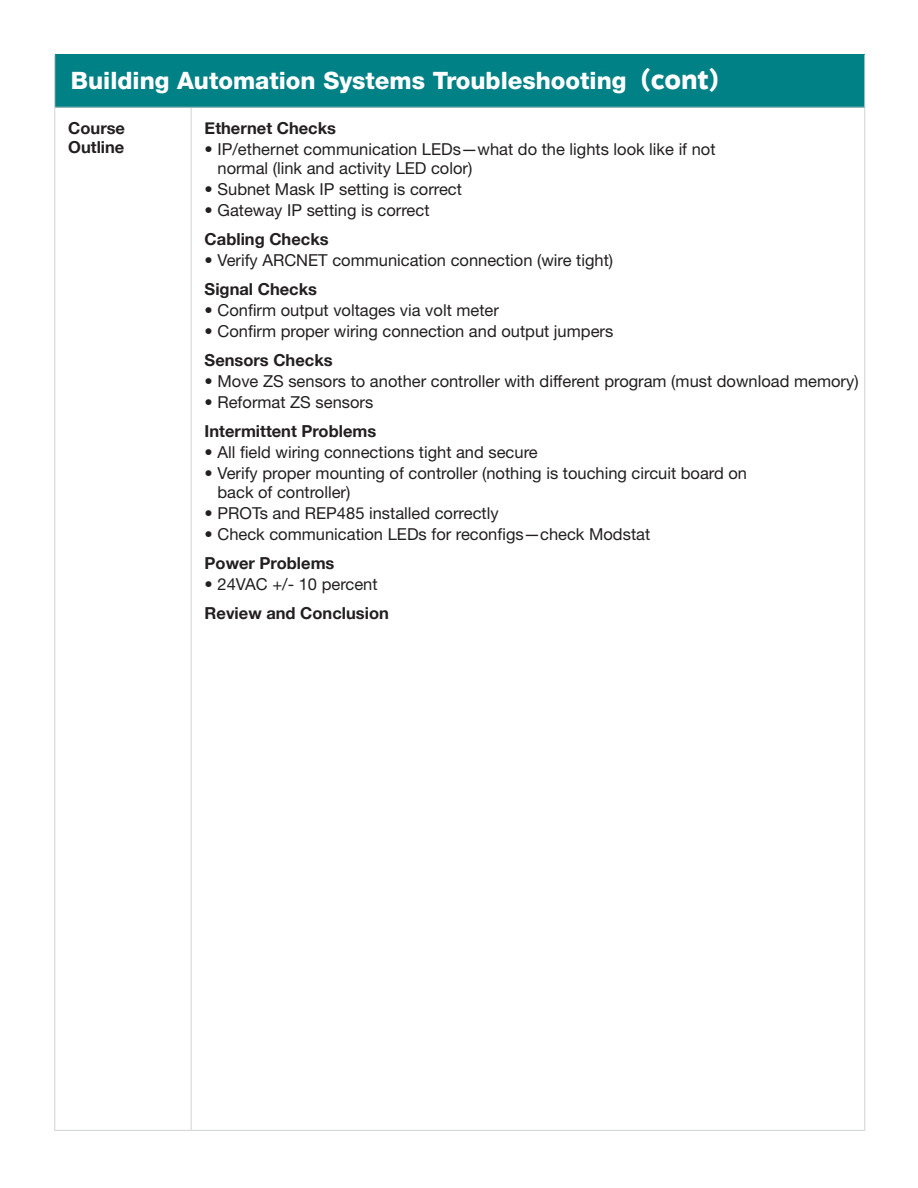
<style>
.page{position:relative;width:918px;height:1188px;background:#fff}
.page>*{position:absolute;margin:0;border:0;box-sizing:border-box;transform-origin:0 0}
.t1{font:800 24px "Helvetica Neue";color:#fff}
.t2{font:16.5px/19.8px "Helvetica Neue";color:#231f20}
.t3{font:700 16.5px "Helvetica Neue";color:#231f20}
.s1{font-family:"Motiva Sans";font-size:27px}
</style>
<div class="page">
<div style="left:55px;top:54px;width:810px;height:53px;background:#008185"></div>
<hr style="left:54px;top:108px;width:1px;height:1022px;background:#d1d2d4">
<hr style="left:191px;top:108px;width:1px;height:1022px;background:#d1d2d4">
<hr style="left:864px;top:107px;width:1px;height:1023px;background:#d1d2d4">
<hr style="left:54px;top:1130px;width:137px;height:1px;background:#d1d2d4">
<hr style="left:191px;top:1130px;width:674px;height:1px;background:#d1d2d4">
<hr style="left:54px;top:55px;width:1px;height:52px;background:#c7c8ca">
<hr style="left:864px;top:55px;width:1px;height:52px;background:#d1d2d4">
<hr style="left:54px;top:107px;width:137px;height:1px;background:#c7c8ca">
<hr style="left:191px;top:107px;width:673px;height:1px;background:#c7c8ca">
<p class="t1" style="left:71px;top:66px;width:650px">Building Automation Systems Troubleshooting <span class="s1">(cont)</span></p>
<p class="t3" style="left:68px;top:115px;width:58px">Course</p>
<p class="t3" style="left:68px;top:134px;width:58px">Outline</p>
<p class="t3" style="left:205px;top:115px;width:133px">Ethernet Checks</p>
<p class="t2" style="left:217px;top:139px;width:500px;text-indent:-13px">• IP/ethernet communication LEDs—what do the lights look like if not normal (link and activity LED color)</p>
<p class="t2" style="left:205px;top:179px;width:259px">• Subnet Mask IP setting is correct</p>
<p class="t2" style="left:205px;top:200px;width:226px">• Gateway IP setting is correct</p>
<p class="t3" style="left:205px;top:226px;width:126px">Cabling Checks</p>
<p class="t2" style="left:205px;top:250px;width:410px">• Verify ARCNET communication connection (wire tight)</p>
<p class="t3" style="left:205px;top:276px;width:114px">Signal Checks</p>
<p class="t2" style="left:205px;top:300px;width:296px">• Confirm output voltages via volt meter</p>
<p class="t2" style="left:205px;top:321px;width:410px">• Confirm proper wiring connection and output jumpers</p>
<p class="t3" style="left:205px;top:347px;width:130px">Sensors Checks</p>
<p class="t2" style="left:205px;top:371px;width:656px">• Move ZS sensors to another controller with different program (must download memory)</p>
<p class="t2" style="left:205px;top:392px;width:170px">• Reformat ZS sensors</p>
<p class="t3" style="left:205px;top:418px;width:173px">Intermittent Problems</p>
<p class="t2" style="left:205px;top:442px;width:335px">• All field wiring connections tight and secure</p>
<p class="t2" style="left:217px;top:463px;width:531px;text-indent:-13px">• Verify proper mounting of controller (nothing is touching circuit board on back of controller)</p>
<p class="t2" style="left:205px;top:503px;width:295px">• PROTs and REP485 installed correctly</p>
<p class="t2" style="left:205px;top:524px;width:447px">• Check communication LEDs for reconfigs—check Modstat</p>
<p class="t3" style="left:205px;top:550px;width:131px">Power Problems</p>
<p class="t2" style="left:205px;top:574px;width:174px">• 24VAC +/- 10 percent</p>
<p class="t3" style="left:205px;top:600px;width:186px">Review and Conclusion</p>
</div>
